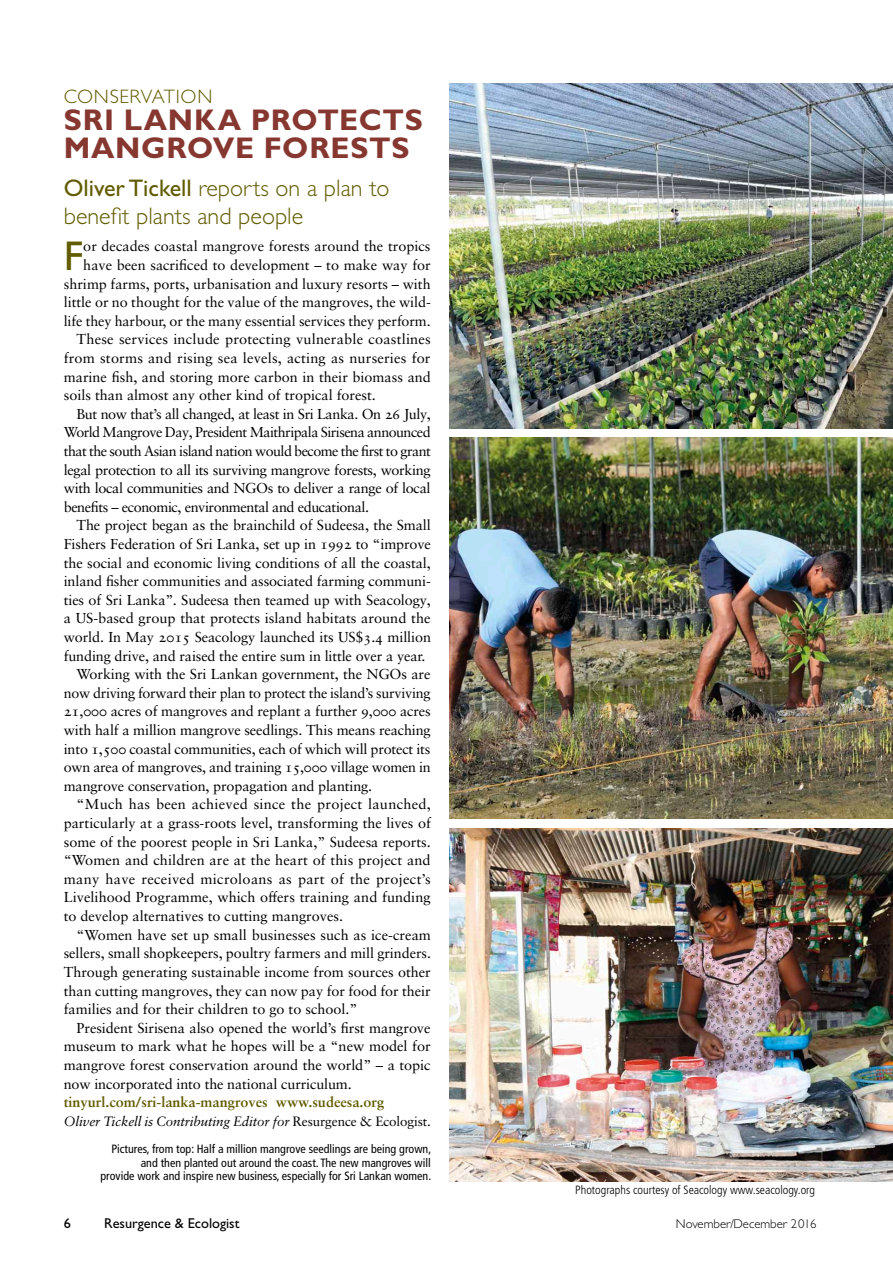
<style>
.page{position:relative;width:893px;height:1263px;background:#fff}
.page>*{position:absolute;margin:0;border:0;box-sizing:border-box;transform-origin:0 0}
.t1{font:41.7px "Gill Sans";color:#615c00}
.t2{font:700 30px/27.9px "Gill Sans";letter-spacing:.025em;color:#86372f}
.t3{font:300 24px/27.9px "Gill Sans";color:#615c00}
.t4{font:300 19.5px "Gill Sans";letter-spacing:.035em;color:#615c00}
.t5{font:14.4px "Sabon LT Pro";letter-spacing:-.005em;color:#000}
.t6{font:14.4px "Sabon LT Pro";letter-spacing:-.035em;color:#000}
.t7{font:14.4px "Sabon LT Pro";letter-spacing:-.025em;color:#000}
.t8{font:14.4px "Sabon LT Pro";letter-spacing:-.03em;color:#000}
.t9{font:14.4px "Sabon LT Pro";letter-spacing:.02em;color:#000}
.t10{font:14.4px "Sabon LT Pro";letter-spacing:.015em;color:#000}
.t11{font:700 14.4px "Sabon LT Pro";color:#615c00}
.t12{font:14.25px "Gill Sans";color:#000}
.t13{font:italic 13.5px "Sabon LT Pro";letter-spacing:-.01em;color:#000}
.t14{font:300 12.75px "Gill Sans";color:#000}
.t15{font:condensed 12px/13.5px "Frutiger";color:#000;text-align:right}
.t16{font:300 condensed 12px "Frutiger";color:#000}
.s1{font-weight:400}
.s2{font-style:normal}
</style>
<div class="page">
<img style="left:449px;top:84px;width:444px;height:344px">
<img style="left:449px;top:828px;width:444px;height:353px">
<img style="left:449px;top:437px;width:444px;height:382px">
<h3 class="t4" style="left:64px;top:85px;width:150px">CONSERVATION</h3>
<h2 class="t2" style="left:64px;top:106px;width:361px">SRI LANKA PROTECTS<br>MANGROVE FORESTS</h2>
<h3 class="t3" style="left:64px;top:174px;width:327px"><span class="s1">Oliver Tickell</span> reports on a plan to benefit plants and people</h3>
<h1 class="t1" style="left:64px;top:232px;width:21px">F</h1>
<p class="t5" style="left:83px;top:237px;width:349px">or decades coastal mangrove forests around the tropics</p>
<p class="t5" style="left:83px;top:256px;width:349px">have been sacrificed to development – to make way for</p>
<p class="t5" style="left:64px;top:275px;width:368px">shrimp farms, ports, urbanisation and luxury resorts – with</p>
<p class="t5" style="left:64px;top:293px;width:368px">little or no thought for the value of the mangroves, the wild-</p>
<p class="t5" style="left:64px;top:312px;width:368px">life they harbour, or the many essential services they perform.</p>
<p class="t10" style="left:77px;top:330px;width:356px">These services include protecting vulnerable coastlines</p>
<p class="t5" style="left:64px;top:349px;width:368px">from storms and rising sea levels, acting as nurseries for</p>
<p class="t5" style="left:64px;top:368px;width:369px">marine fish, and storing more carbon in their biomass and</p>
<p class="t5" style="left:64px;top:386px;width:314px">soils than almost any other kind of tropical forest.</p>
<p class="t8" style="left:77px;top:405px;width:356px">But now that’s all changed, at least in Sri Lanka. On 26 July,</p>
<p class="t6" style="left:64px;top:423px;width:368px">World Mangrove Day, President Maithripala Sirisena announced</p>
<p class="t6" style="left:64px;top:442px;width:369px">that the south Asian island nation would become the first to grant</p>
<p class="t7" style="left:64px;top:461px;width:369px">legal protection to all its surviving mangrove forests, working</p>
<p class="t7" style="left:64px;top:479px;width:368px">with local communities and NGOs to deliver a range of local</p>
<p class="t8" style="left:64px;top:498px;width:307px">benefits – economic, environmental and educational.</p>
<p class="t5" style="left:77px;top:516px;width:356px">The project began as the brainchild of Sudeesa, the Small</p>
<p class="t5" style="left:64px;top:535px;width:369px">Fishers Federation of Sri Lanka, set up in 1992 to “improve</p>
<p class="t5" style="left:64px;top:554px;width:369px">the social and economic living conditions of all the coastal,</p>
<p class="t5" style="left:64px;top:572px;width:368px">inland fisher communities and associated farming communi-</p>
<p class="t5" style="left:64px;top:591px;width:369px">ties of Sri Lanka”. Sudeesa then teamed up with Seacology,</p>
<p class="t5" style="left:64px;top:609px;width:368px">a US-based group that protects island habitats around the</p>
<p class="t5" style="left:64px;top:628px;width:369px">world. In May 2015 Seacology launched its US$3.4 million</p>
<p class="t5" style="left:64px;top:647px;width:363px">funding drive, and raised the entire sum in little over a year.</p>
<p class="t5" style="left:77px;top:665px;width:355px">Working with the Sri Lankan government, the NGOs are</p>
<p class="t5" style="left:64px;top:684px;width:368px">now driving forward their plan to protect the island’s surviving</p>
<p class="t5" style="left:64px;top:702px;width:368px">21,000 acres of mangroves and replant a further 9,000 acres</p>
<p class="t5" style="left:64px;top:721px;width:368px">with half a million mangrove seedlings. This means reaching</p>
<p class="t5" style="left:64px;top:740px;width:368px">into 1,500 coastal communities, each of which will protect its</p>
<p class="t5" style="left:64px;top:758px;width:369px">own area of mangroves, and training 15,000 village women in</p>
<p class="t5" style="left:64px;top:777px;width:310px">mangrove conservation, propagation and planting.</p>
<p class="t9" style="left:77px;top:795px;width:356px">“Much has been achieved since the project launched,</p>
<p class="t5" style="left:64px;top:814px;width:369px">particularly at a grass-roots level, transforming the lives of</p>
<p class="t5" style="left:64px;top:833px;width:369px">some of the poorest people in Sri Lanka,” Sudeesa reports.</p>
<p class="t5" style="left:64px;top:851px;width:368px">“Women and children are at the heart of this project and</p>
<p class="t9" style="left:64px;top:870px;width:368px">many have received microloans as part of the project’s</p>
<p class="t5" style="left:64px;top:888px;width:368px">Livelihood Programme, which offers training and funding</p>
<p class="t5" style="left:64px;top:907px;width:281px">to develop alternatives to cutting mangroves.</p>
<p class="t5" style="left:77px;top:926px;width:356px">“Women have set up small businesses such as ice-cream</p>
<p class="t5" style="left:64px;top:944px;width:369px">sellers, small shopkeepers, poultry farmers and mill grinders.</p>
<p class="t5" style="left:64px;top:963px;width:369px">Through generating sustainable income from sources other</p>
<p class="t5" style="left:64px;top:981px;width:369px">than cutting mangroves, they can now pay for food for their</p>
<p class="t5" style="left:64px;top:1000px;width:295px">families and for their children to go to school.”</p>
<p class="t5" style="left:77px;top:1019px;width:355px">President Sirisena also opened the world’s first mangrove</p>
<p class="t5" style="left:64px;top:1037px;width:368px">museum to mark what he hopes will be a “new model for</p>
<p class="t5" style="left:64px;top:1056px;width:368px">mangrove forest conservation around the world” – a topic</p>
<p class="t5" style="left:64px;top:1074px;width:289px">now incorporated into the national curriculum.</p>
<p class="t11" style="left:64px;top:1093px;width:322px">tinyurl.com/sri-lanka-mangroves www.sudeesa.org</p>
<p class="t13" style="left:64px;top:1112px;width:369px">Oliver Tickell is Contributing Editor for <span class="s2">Resurgence &amp; Ecologist.</span></p>
<p class="t15" style="left:101px;top:1142px;width:332px">Pictures, from top: Half a million mangrove seedlings are being grown, and then planted out around the coast. The new mangroves will<br>provide work and inspire new business, especially for Sri Lankan women.</p>
<p class="t16" style="left:575px;top:1183px;width:241px">Photographs courtesy of Seacology www.seacology.org</p>
<p class="t12" style="left:64px;top:1215px;width:9px">6</p>
<p class="t12" style="left:104px;top:1215px;width:137px">Resurgence &amp; Ecologist</p>
<p class="t14" style="left:676px;top:1216px;width:142px">November/December 2016</p>
</div>
